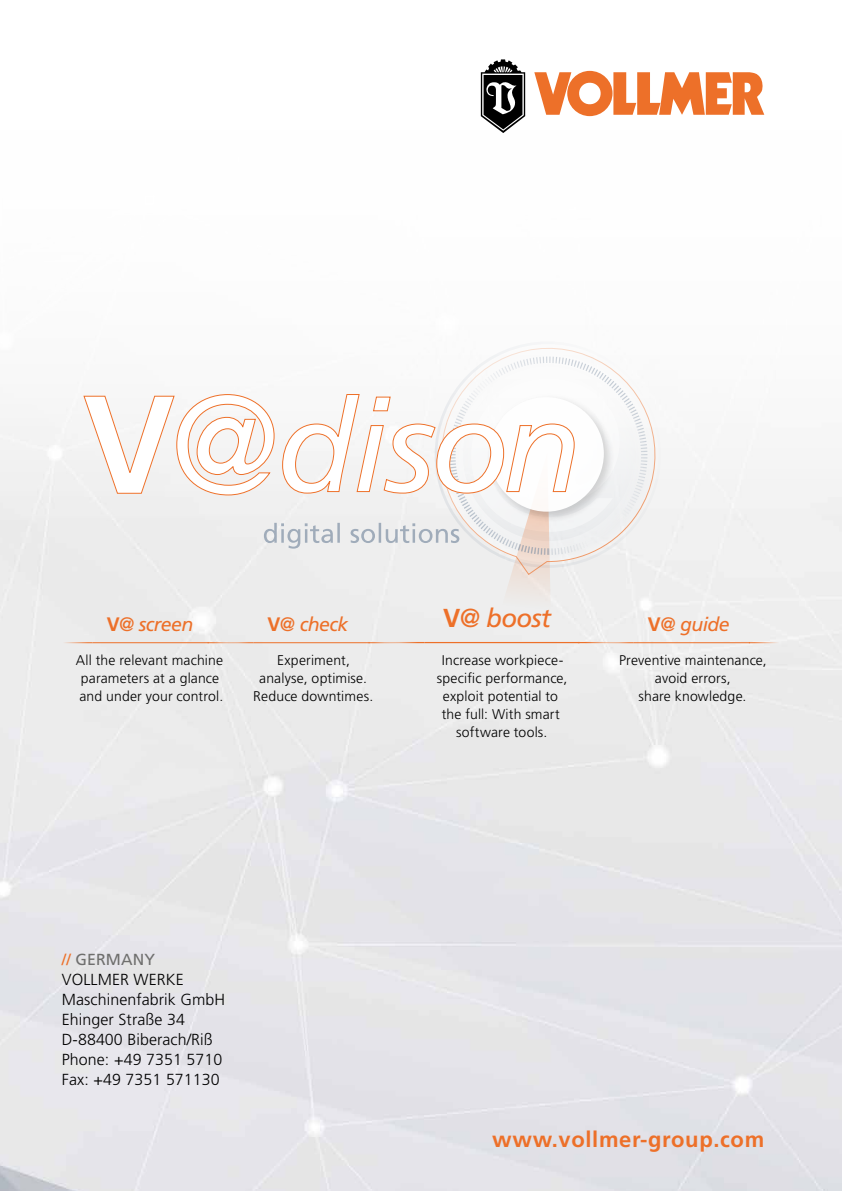
<style>
.page{position:relative;width:842px;height:1191px;background:#fff}
.page>*{position:absolute;margin:0;border:0;box-sizing:border-box;transform-origin:0 0}
.t1{font:italic 26px "Frutiger LT";letter-spacing:-.03em;color:#ed7029}
.t2{font:700 22px "Frutiger LT";letter-spacing:.03em;color:#ed7029}
.t3{font:italic 19.4px "Frutiger LT";letter-spacing:-.03em;color:#ed7029}
.t4{font:300 16px/20px "Frutiger LT";letter-spacing:.005em;color:#000}
.t5{font:300 14px/18px "Frutiger LT";letter-spacing:.01em;color:#000;text-align:center}
.s1{font-weight:700;font-style:normal}
.s2{font-style:normal}
.s3{font-weight:400;color:#ed7029}
.s4{font-weight:400;color:#6f6f6e}
</style>
<div class="page">
<hr style="left:62px;top:642px;width:30px;height:1px;background:#ed7029">
<hr style="left:92px;top:642px;width:117px;height:1px;background:#ed7029">
<hr style="left:208px;top:642px;width:30px;height:1px;background:#ed7029">
<hr style="left:223px;top:642px;width:30px;height:1px;background:#ed7029">
<hr style="left:253px;top:642px;width:117px;height:1px;background:#ed7029">
<hr style="left:368px;top:642px;width:31px;height:1px;background:#ed7029">
<hr style="left:384px;top:642px;width:40px;height:1px;background:#ed7029">
<hr style="left:424px;top:642px;width:155px;height:1px;background:#ed7029">
<hr style="left:578px;top:642px;width:40px;height:1px;background:#ed7029">
<hr style="left:604px;top:642px;width:30px;height:1px;background:#ed7029">
<hr style="left:634px;top:642px;width:116px;height:1px;background:#ed7029">
<hr style="left:749px;top:642px;width:30px;height:1px;background:#ed7029">
<svg style="left:620px;top:469px;width:57px;height:111px"></svg>
<div style="left:495px;top:343px;width:176px;height:232px;background:#f6f6f6"></div>
<svg style="left:464px;top:355px;width:185px;height:201px"></svg>
<svg style="left:83px;top:379px;width:537px;height:256px"></svg>
<svg style="left:481px;top:59px;width:44px;height:74px"></svg>
<svg style="left:534px;top:71px;width:230px;height:45px"></svg>
<h3 class="t3" style="left:107px;top:613px;width:88px"><span class="s1">V</span><span class="s2">@</span> screen</h3>
<p class="t5" style="left:76px;top:651px;width:149px;text-align:left">All the relevant machine parameters at a glance and under your control.</p>
<h3 class="t3" style="left:268px;top:613px;width:82px"><span class="s1">V</span><span class="s2">@</span> check</h3>
<p class="t5" style="left:253px;top:651px;width:121px">Experiment, analyse, optimise.<br>Reduce downtimes.</p>
<h1 class="t1" style="left:443px;top:602px;width:109px"><span class="s1">V</span><span class="s2">@</span> boost</h1>
<p class="t5" style="left:437px;top:651px;width:132px">Increase workpiece&shy;specific performance, exploit potential to the full: With smart software tools.</p>
<h3 class="t3" style="left:648px;top:613px;width:83px"><span class="s1">V</span><span class="s2">@</span> guide</h3>
<p class="t5" style="left:619px;top:651px;width:149px">Preventive maintenance, avoid errors,<br>share knowledge.</p>
<p class="t4" style="left:62px;top:949px;width:165px"><span class="s3">//</span> <span class="s4">GERMANY<br></span>VOLLMER WERKE<br>Maschinenfabrik GmbH<br>Ehinger Straße 34<br>D-88400 Biberach/Riß<br>Phone: +49 7351 5710<br>Fax: +49 7351 571130</p>
<h2 class="t2" style="left:492px;top:1126px;width:273px">www.vollmer-group.com</h2>
</div>
